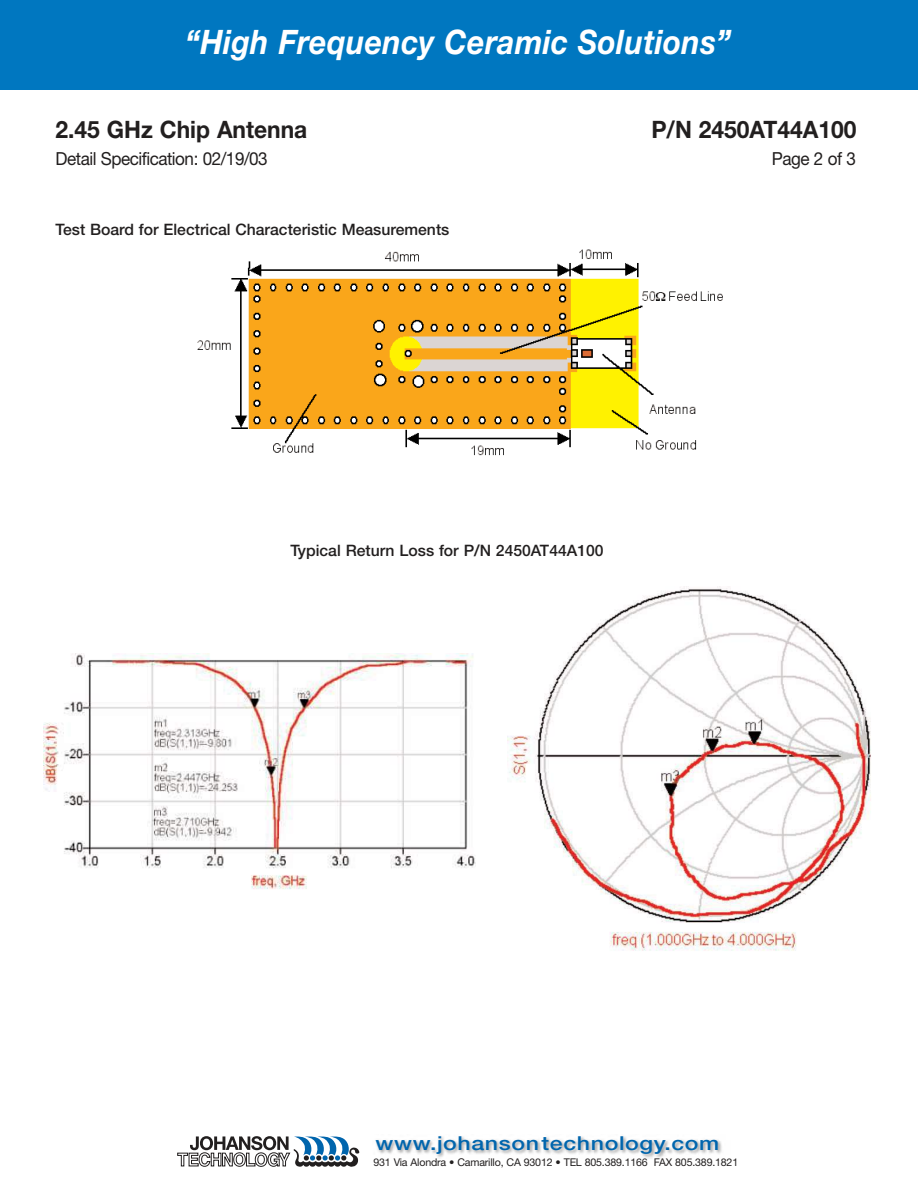
<style>
.page{position:relative;width:918px;height:1188px;background:#fff}
.page>*{position:absolute;margin:0;border:0;box-sizing:border-box;transform-origin:0 0}
.t1{font:italic 700 33.75px "Helvetica Neue";letter-spacing:.01em;color:#fff;scale:.9 1}
.t2{font:700 24px "Helvetica Neue";color:#221f1f;scale:.95 1}
.t3{font:500 19.2px "Helvetica Neue";letter-spacing:.03em;color:#0065ad;scale:1.2 1}
.t4{font:18px "Helvetica Neue";letter-spacing:-.03em;color:#221f1f;scale:.95 1}
.t5{font:500 15.75px "Helvetica Neue";color:#221f1f}
.t6{font:10.65px "Helvetica Neue";letter-spacing:-.015em;color:#221f1f}
</style>
<div class="page">
<div style="left:0;top:0;width:918px;height:90px;background:#0077c0"></div>
<img style="left:376px;top:1136px;width:346px;height:23px">
<svg style="left:177px;top:1136px;width:182px;height:31px"></svg>
<img style="left:197px;top:249px;width:526px;height:207px">
<img style="left:507px;top:587px;width:364px;height:364px">
<img style="left:44px;top:654px;width:432px;height:235px">
<div style="left:179px;top:428px;width:31px;height:29px;background:#fff"></div>
<h1 class="t1" style="left:185px;top:29px;width:608px">“High Frequency Ceramic Solutions”</h1>
<h2 class="t2" style="left:56px;top:120px;width:267px">2.45 GHz Chip Antenna</h2>
<h2 class="t2" style="left:651px;top:120px;width:217px">P/N 2450AT44A100</h2>
<p class="t4" style="left:56px;top:152px;width:225px">Detail Specification: 02/19/03</p>
<p class="t4" style="left:772px;top:152px;width:90px">Page 2 of 3</p>
<p class="t5" style="left:56px;top:224px;width:395px">Test Board for Electrical Characteristic Measurements</p>
<p class="t5" style="left:290px;top:544px;width:315px">Typical Return Loss for P/N 2450AT44A100</p>
<p class="t3" style="left:376px;top:1136px;width:288px">www.johansontechnology.com</p>
<p class="t6" style="left:373px;top:1158px;width:366px">931 Via Alondra • Camarillo, CA 93012 • TEL 805.389.1166 FAX 805.389.1821</p>
</div>
